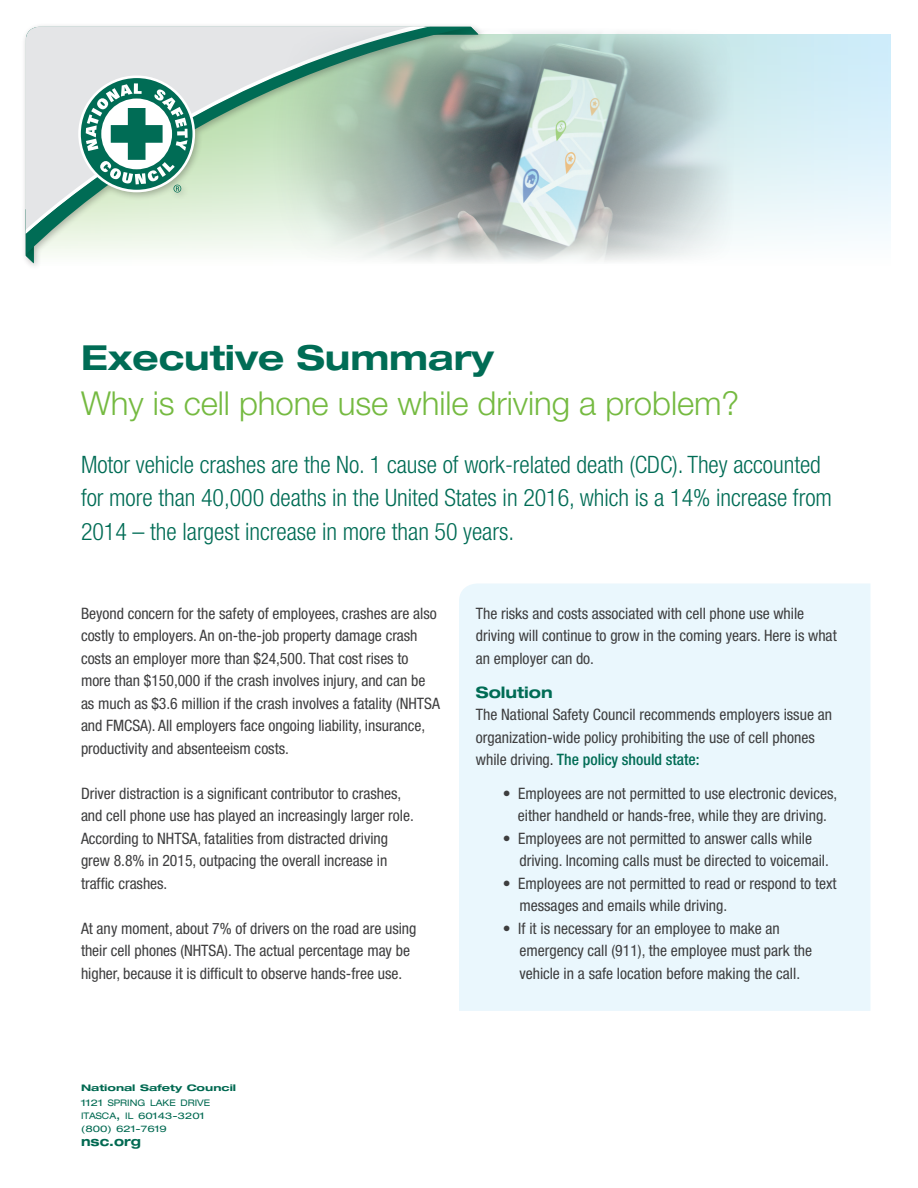
<style>
.page{position:relative;width:918px;height:1188px;background:#fff}
.page>*{position:absolute;margin:0;border:0;box-sizing:border-box;transform-origin:0 0}
.t1{font:700 expanded 34.5px "Helvetica Neue LT Std";color:#006c55}
.t2{font:300 33px "Helvetica Neue LT Std";color:#75ba41}
.t3{font:300 condensed 24px/33.8px "Helvetica Neue LT Std";color:#006c55}
.t4{font:condensed 15.75px/22.5px "Helvetica Neue LT Std";color:#3e3e3f}
.t5{font:700 expanded 15.75px "Helvetica Neue LT Std";color:#006c55}
.t6{font:700 expanded 12.9px "Helvetica Neue LT Std";color:#006951}
.t7{font:expanded 9px/12.9px "Helvetica Neue LT Std";color:#006951;scale:1.21 1}
.t8{font:700 expanded 9px "Helvetica Neue LT Std";color:#006951;scale:1.21 1}
.s1{color:#231f20}
.s2{font-weight:500;color:#006c55}
.s3{font-size:12.9px}
</style>
<div class="page">
<div style="left:459px;top:584px;width:411px;height:427px;background:#eaf7fd"></div>
<div style="left:34px;top:35px;width:857px;height:230px;background:linear-gradient(to bottom,#c5e8f2,#f9fcfd)"></div>
<div style="left:21px;top:22px;width:465px;height:249px;background:#231f20;opacity:.3"></div>
<img style="left:26px;top:255px;width:8px;height:8px">
<svg style="left:26px;top:27px;width:446px;height:228px;fill:#f2f8ee"></svg>
<svg style="left:26px;top:27px;width:413px;height:207px"></svg>
<svg style="left:78px;top:76px;width:117px;height:116px"></svg>
<div style="left:81px;top:78px;width:112px;height:112px;background:#006c55;border-radius:50%"></div>
<svg style="left:86px;top:83px;width:102px;height:110px"></svg>
<img style="left:259px;top:28px;width:475px;height:236px">
<h1 class="t1" style="left:81px;top:336px;width:414px">Executive Summary</h1>
<h2 class="t2" style="left:81px;top:384px;width:660px">Why is cell phone use while driving a problem?</h2>
<h3 class="t3" style="left:81px;top:447px;width:752px">Motor vehicle crashes are the No. 1 cause of work-related death (CDC). They accounted for more than 40,000 deaths in the United States in 2016, which is a 14% increase from<br>2014 – the largest increase in more than 50 years.</h3>
<p class="t4" style="left:81px;top:602px;width:360px">Beyond concern for the safety of employees, crashes are also costly to employers. An on-the-job property damage crash costs an employer more than $24,500. That cost rises to more than $150,000 if the crash involves injury, and can be as much as $3.6 million if the crash involves a fatality (NHTSA and FMCSA). All employers face ongoing liability, insurance, productivity and absenteeism costs.</p>
<p class="t4" style="left:81px;top:782px;width:334px">Driver distraction is a significant contributor to crashes, and cell phone use has played an increasingly larger role.<br>According to NHTSA, fatalities from distracted driving grew 8.8% in 2015, outpacing the overall increase in traffic crashes.</p>
<p class="t4" style="left:81px;top:917px;width:337px">At any moment, about 7% of drivers on the road are using their cell phones (NHTSA). The actual percentage may be higher, because it is difficult to observe hands-free use.</p>
<p class="t4" style="left:476px;top:602px;width:362px">The risks and costs associated with cell phone use while driving will continue to grow in the coming years. Here is what an employer can do.</p>
<p class="t5" style="left:476px;top:682px;width:79px">Solution</p>
<p class="t4" style="left:476px;top:703px;width:358px">The National Safety Council recommends employers issue an organization-wide policy prohibiting the use of cell phones while driving<span class="s1">.</span> <span class="s2">The policy should state:</span></p>
<p class="t4" style="left:503px;top:782px;width:336px;text-align:center">• Employees are not permitted to use electronic devices, either handheld or hands-free, while they are driving.</p>
<p class="t4" style="left:519px;top:827px;width:311px;text-indent:-17px">• Employees are not permitted to answer calls while driving. Incoming calls must be directed to voicemail.</p>
<p class="t4" style="left:519px;top:872px;width:319px;text-indent:-17px">• Employees are not permitted to read or respond to text messages and emails while driving.</p>
<p class="t4" style="left:519px;top:917px;width:294px;text-indent:-17px">• If it is necessary for an employee to make an emergency call (911), the employee must park the vehicle in a safe location before making the call.</p>
<p class="t8" style="left:81px;top:1082px;width:130px">National Safety Council</p>
<p class="t7" style="left:81px;top:1096px;width:108px">1121 SPRING LAKE DRIVE<br>ITASCA<span class="s3">,</span> IL 60143-3201 (800) 621-7619</p>
<p class="t6" style="left:81px;top:1133px;width:61px">nsc.org</p>
</div>
